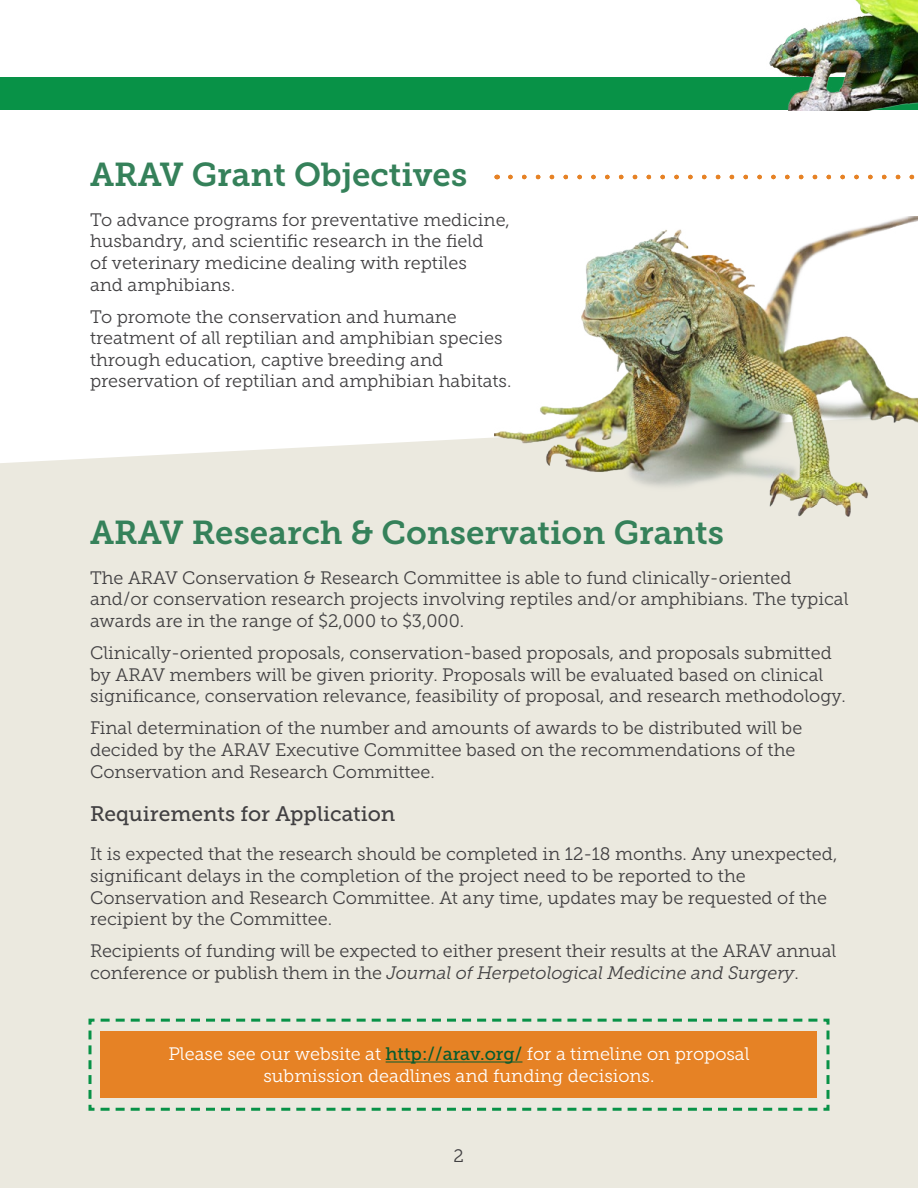
<style>
.page{position:relative;width:918px;height:1188px;background:#fff}
.page>*{position:absolute;margin:0;border:0;box-sizing:border-box;transform-origin:0 0}
.t1{font:33px "Museo Slab 700";color:#35815a}
.t2{font:21px "Museo Slab 500";color:#414042}
.t3{font:18px/21.6px "Museo Slab 300";color:#414042}
.t4{font:18px/21.6px "Museo Slab 300";color:#fff;text-align:center}
.s1{font-style:italic}
.s2{font-family:"Museo Slab 500";color:#055b2f}
</style>
<div class="page">
<img style="left:742px;top:0;width:176px;height:78px">
<div style="left:0;top:437px;width:918px;height:751px;background:#ebe9df"></div>
<div style="left:0;top:78px;width:918px;height:32px;background:#089247"></div>
<img style="left:494px;top:217px;width:424px;height:300px">
<svg style="left:87px;top:1017px;width:744px;height:95px;background:#dd9f5a"></svg>
<svg style="left:510px;top:175px;width:405px;height:4px"></svg>
<h1 class="t1" style="left:90px;top:156px;width:379px">ARAV Grant Objectives</h1>
<p class="t3" style="left:90px;top:209px;width:422px">To advance programs for preventative medicine, husbandry, and scientific research in the field<br>of veterinary medicine dealing with reptiles<br>and amphibians.</p>
<p class="t3" style="left:90px;top:306px;width:423px">To promote the conservation and humane treatment of all reptilian and amphibian species through education, captive breeding and preservation of reptilian and amphibian habitats.</p>
<h1 class="t1" style="left:90px;top:514px;width:635px">ARAV Research &amp; Conservation Grants</h1>
<p class="t3" style="left:90px;top:567px;width:760px">The ARAV Conservation &amp; Research Committee is able to fund clinically-oriented and/or conservation research projects involving reptiles and/or amphibians. The typical awards are in the range of $2,000 to $3,000.</p>
<p class="t3" style="left:90px;top:642px;width:757px">Clinically-oriented proposals, conservation-based proposals, and proposals submitted by ARAV members will be given priority. Proposals will be evaluated based on clinical significance, conservation relevance, feasibility of proposal, and research methodology.</p>
<p class="t3" style="left:90px;top:717px;width:714px">Final determination of the number and amounts of awards to be distributed will be decided by the ARAV Executive Committee based on the recommendations of the<br>Conservation and Research Committee.</p>
<p class="t2" style="left:90px;top:802px;width:307px">Requirements for Application</p>
<p class="t3" style="left:90px;top:844px;width:749px">It is expected that the research should be completed in 12-18 months. Any unexpected, significant delays in the completion of the project need to be reported to the Conservation and Research Committee. At any time, updates may be requested of the recipient by the Committee.</p>
<p class="t3" style="left:90px;top:940px;width:748px">Recipients of funding will be expected to either present their results at the ARAV annual conference or publish them in the <span class="s1">Journal of Herpetological Medicine and Surgery</span>.</p>
<p class="t4" style="left:168px;top:1043px;width:583px">Please see our website at <span class="s2">http://arav.org/</span> for a timeline on proposal submission deadlines and funding decisions.</p>
<p class="t3" style="left:454px;top:1145px;width:12px">2</p>
</div>
